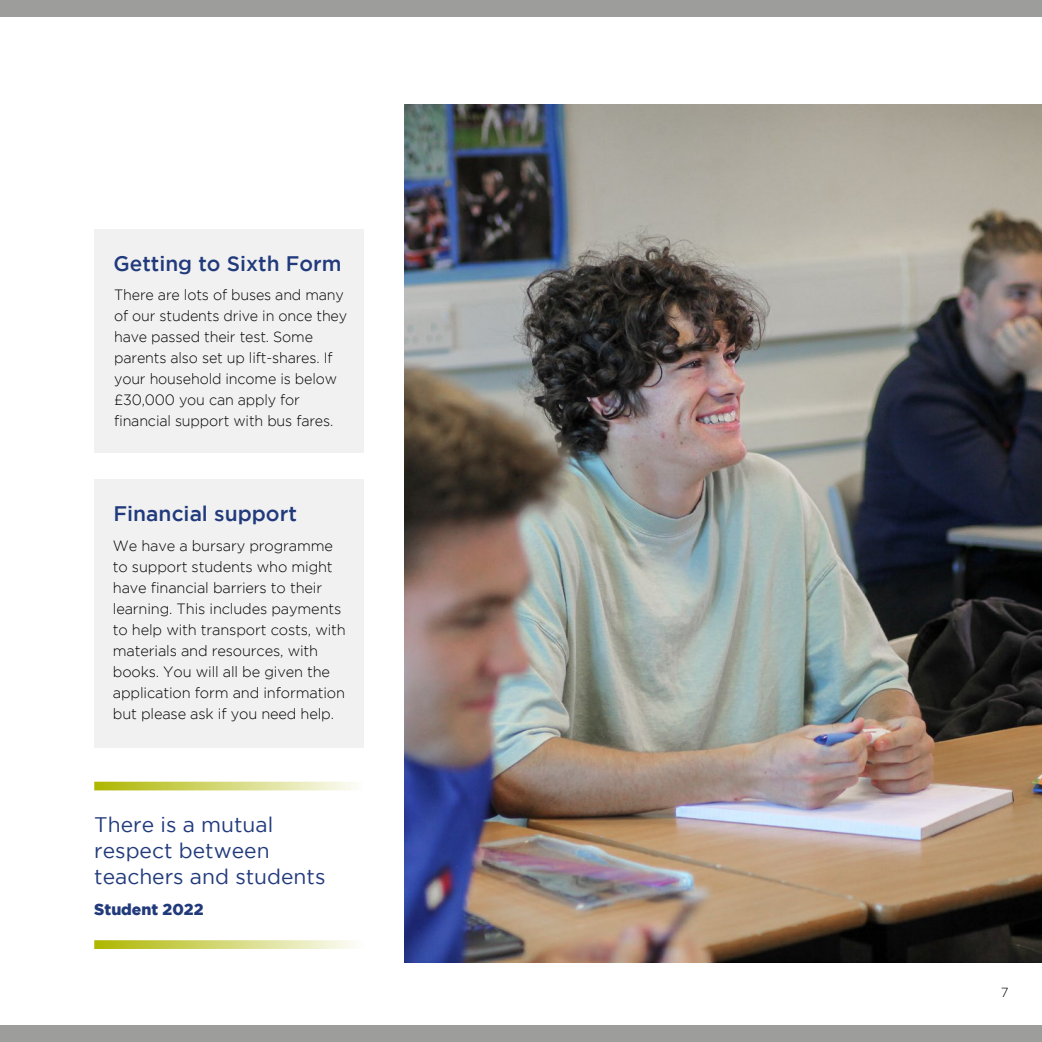
<style>
.page{position:relative;width:1042px;height:1042px;background:#fff}
.page>*{position:absolute;margin:0;border:0;box-sizing:border-box;transform-origin:0 0}
.t1{font:21px/26.2px "Gotham";color:#213a7c}
.t2{font:500 21px "Gotham";color:#213a7c}
.t3{font:900 15.75px "Gotham";color:#213a7c}
.t4{font:300 14.88px/21px "Gotham";letter-spacing:-.01em;color:#000}
.t5{font:300 14.88px/21px "Gotham";letter-spacing:-.01em;color:#000;scale:.96 1}
.t6{font:300 13.12px "Gotham";color:#000}
</style>
<div class="page">
<div style="left:0;top:1025px;width:1042px;height:17px;background:#9d9d9c"></div>
<div style="left:0;top:0;width:1042px;height:17px;background:#9d9d9c"></div>
<div style="left:94px;top:229px;width:270px;height:224px;background:#f1f1f1"></div>
<div style="left:94px;top:479px;width:270px;height:268px;background:#f1f1f1"></div>
<img style="left:404px;top:104px;width:638px;height:858px">
<svg style="left:94px;top:781px;width:261px;height:9px;background:#d8db84"></svg>
<svg style="left:94px;top:940px;width:261px;height:9px;background:#d5d97d"></svg>
<h1 class="t2" style="left:113px;top:251px;width:229px">Getting to Sixth Form</h1>
<p class="t5" style="left:114px;top:284px;width:244px">There are lots of buses and many of our students drive in once they have passed their test. Some parents also set up lift-shares. If your household income is below £30,000 you can apply for financial support with bus fares.</p>
<h1 class="t2" style="left:113px;top:502px;width:185px">Financial support</h1>
<p class="t4" style="left:113px;top:535px;width:234px">We have a bursary programme to support students who might have financial barriers to their learning. This includes payments to help with transport costs, with materials and resources, with books. You will all be given the application form and information but please ask if you need help.</p>
<h1 class="t1" style="left:94px;top:811px;width:233px">There is a mutual respect between teachers and students</h1>
<p class="t3" style="left:94px;top:900px;width:111px">Student 2022</p>
<p class="t6" style="left:1000px;top:985px;width:9px">7</p>
</div>
